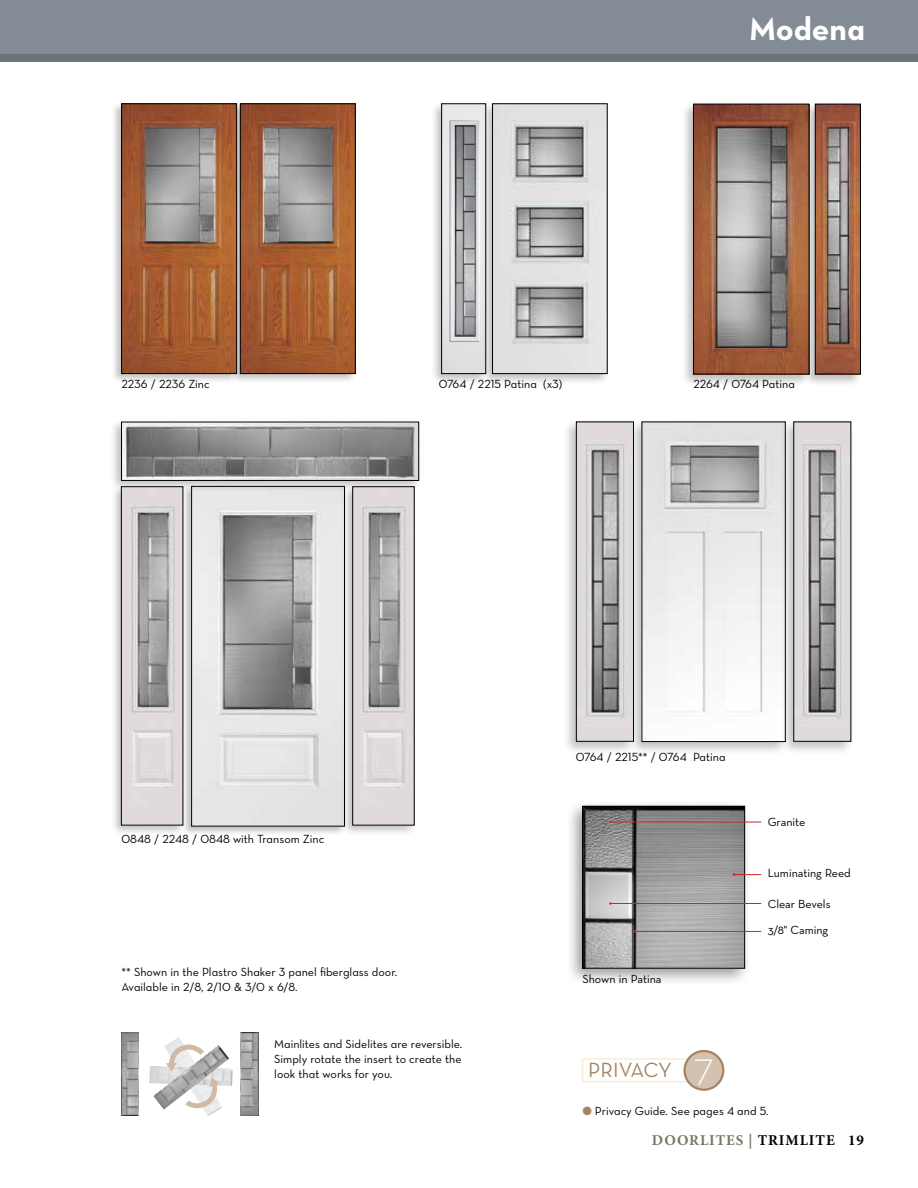
<style>
.page{position:relative;width:918px;height:1188px;background:#fff}
.page>*{position:absolute;margin:0;border:0;box-sizing:border-box;transform-origin:0 0}
.t1{font:33px "Neutra Text Bold Alt";color:#fff}
.t2{font:21px "Neutra Text Book Alt";letter-spacing:-.005em;color:#a68462}
.t3{font:700 15px "Minion Pro";letter-spacing:.06em;color:#767662}
.t4{font:12px/15px "Neutra Text Book Alt";color:#000}
.t5{font:12px "Neutra Text";color:#000}
.s1{font-family:"Neutra Text Light Alt";font-size:37.5px;color:#fff}
.s2{color:#a68462}
.s3{color:#000}
</style>
<div class="page">
<div style="left:0;top:0;width:918px;height:62px;background:#6a747b"></div>
<div style="left:0;top:0;width:918px;height:53px;background:#838c94"></div>
<div style="left:628px;top:418px;width:161px;height:337px;background:#000;opacity:.25"></div>
<img style="left:644px;top:424px;width:136px;height:316px">
<div style="left:780px;top:418px;width:74px;height:337px;background:#000;opacity:.25"></div>
<img style="left:796px;top:424px;width:53px;height:315px">
<div style="left:230px;top:102px;width:127px;height:282px;background:#000;opacity:.25"></div>
<img style="left:242px;top:106px;width:111px;height:266px">
<div style="left:240px;top:104px;width:115px;height:270px;border:1px solid #000"></div>
<div style="left:681px;top:102px;width:130px;height:285px;background:#000;opacity:.25"></div>
<img style="left:695px;top:106px;width:108px;height:266px">
<div style="left:693px;top:104px;width:116px;height:270px;border:1px solid #000"></div>
<div style="left:803px;top:102px;width:59px;height:284px;background:#000;opacity:.25"></div>
<img style="left:817px;top:106px;width:42px;height:266px">
<div style="left:815px;top:104px;width:46px;height:270px;border:1px solid #000"></div>
<div style="left:182px;top:485px;width:164px;height:351px;background:#000;opacity:.25"></div>
<img style="left:194px;top:492px;width:147px;height:332px">
<div style="left:565px;top:800px;width:187px;height:186px;background:#000;opacity:.4"></div>
<img style="left:585px;top:808px;width:158px;height:158px">
<div style="left:583px;top:806px;width:162px;height:162px;border:1px solid #000"></div>
<div style="left:582px;top:1058px;width:131px;height:24px;border:2px solid #f7eed4"></div>
<div style="left:685px;top:1051px;width:38px;height:39px;background:#d3c2b1;border-radius:50%"></div>
<div style="left:683px;top:1050px;width:41px;height:41px;border:2px solid #a68462;border-radius:50%"></div>
<div style="left:111px;top:102px;width:127px;height:282px;background:#000;opacity:.25"></div>
<img style="left:123px;top:106px;width:112px;height:266px">
<div style="left:121px;top:104px;width:116px;height:270px;border:1px solid #000"></div>
<div style="left:110px;top:418px;width:312px;height:74px;background:#000;opacity:.25"></div>
<img style="left:123px;top:424px;width:294px;height:54px">
<img style="left:170px;top:1037px;width:46px;height:79px">
<img style="left:149px;top:1066px;width:84px;height:20px">
<img style="left:122px;top:1032px;width:17px;height:83px">
<img style="left:241px;top:1032px;width:17px;height:83px">
<img style="left:153px;top:1045px;width:76px;height:65px">
<svg style="left:166px;top:1043px;width:58px;height:68px"></svg>
<div style="left:430px;top:101px;width:59px;height:284px;background:#000;opacity:.25"></div>
<img style="left:444px;top:106px;width:37px;height:266px">
<div style="left:481px;top:101px;width:129px;height:284px;background:#000;opacity:.25"></div>
<img style="left:494px;top:106px;width:111px;height:266px">
<div style="left:492px;top:104px;width:115px;height:270px;border:1px solid #000"></div>
<img style="left:512px;top:122px;width:75px;height:60px">
<img style="left:512px;top:282px;width:75px;height:61px">
<hr style="left:610px;top:822px;width:151px;height:1px;background:#d2232a">
<svg style="left:733px;top:873px;width:28px;height:3px"></svg>
<hr style="left:610px;top:903px;width:151px;height:1px;background:#d2232a">
<hr style="left:635px;top:931px;width:126px;height:1px;background:#d2232a">
<div style="left:341px;top:484px;width:76px;height:353px;background:#000;opacity:.25"></div>
<img style="left:355px;top:489px;width:57px;height:334px">
<div style="left:110px;top:484px;width:76px;height:353px;background:#000;opacity:.25"></div>
<img style="left:123px;top:489px;width:58px;height:334px">
<div style="left:121px;top:487px;width:62px;height:338px;border:1px solid #000"></div>
<div style="left:562px;top:418px;width:75px;height:337px;background:#000;opacity:.25"></div>
<img style="left:578px;top:424px;width:54px;height:315px">
<div style="left:576px;top:422px;width:58px;height:319px;border:1px solid #000"></div>
<p class="t4" style="left:122px;top:376px;width:90px">2236 / 2236 Zinc</p>
<h1 class="t1" style="left:749px;top:9px;width:118px">Modena</h1>
<p class="t4" style="left:439px;top:376px;width:125px">0764 / 2215 Patina (x3)</p>
<p class="t4" style="left:693px;top:376px;width:103px">2264 / 0764 Patina</p>
<p class="t4" style="left:122px;top:832px;width:204px">0848 / 2248 / 0848 with Transom Zinc</p>
<p class="t4" style="left:122px;top:964px;width:277px">** Shown in the Plastro Shaker 3 panel fiberglass door.<br>Available in 2/8, 2/10 &amp; 3/0 x 6/8.</p>
<p class="t4" style="left:274px;top:1036px;width:189px;text-align:justify">Mainlites and Sidelites are reversible.<br>Simply rotate the insert to create the look that works for you.</p>
<p class="t4" style="left:576px;top:749px;width:151px">0764 / 2215** / 0764 Patina</p>
<p class="t5" style="left:582px;top:972px;width:81px">Shown in Patina</p>
<h2 class="t2" style="left:588px;top:1057px;width:127px">PRIVACY <span class="s1">7</span></h2>
<p class="t5" style="left:768px;top:814px;width:39px">Granite</p>
<p class="t5" style="left:768px;top:865px;width:85px">Luminating Reed</p>
<p class="t5" style="left:768px;top:896px;width:64px">Clear Bevels</p>
<p class="t5" style="left:768px;top:923px;width:62px">3/8" Caming</p>
<p class="t4" style="left:583px;top:1103px;width:188px"><span class="s2">●</span> Privacy Guide. See pages 4 and 5.</p>
<p class="t3" style="left:652px;top:1130px;width:214px">DOORLITES | <span class="s3">TRIMLITE 19</span></p>
</div>
